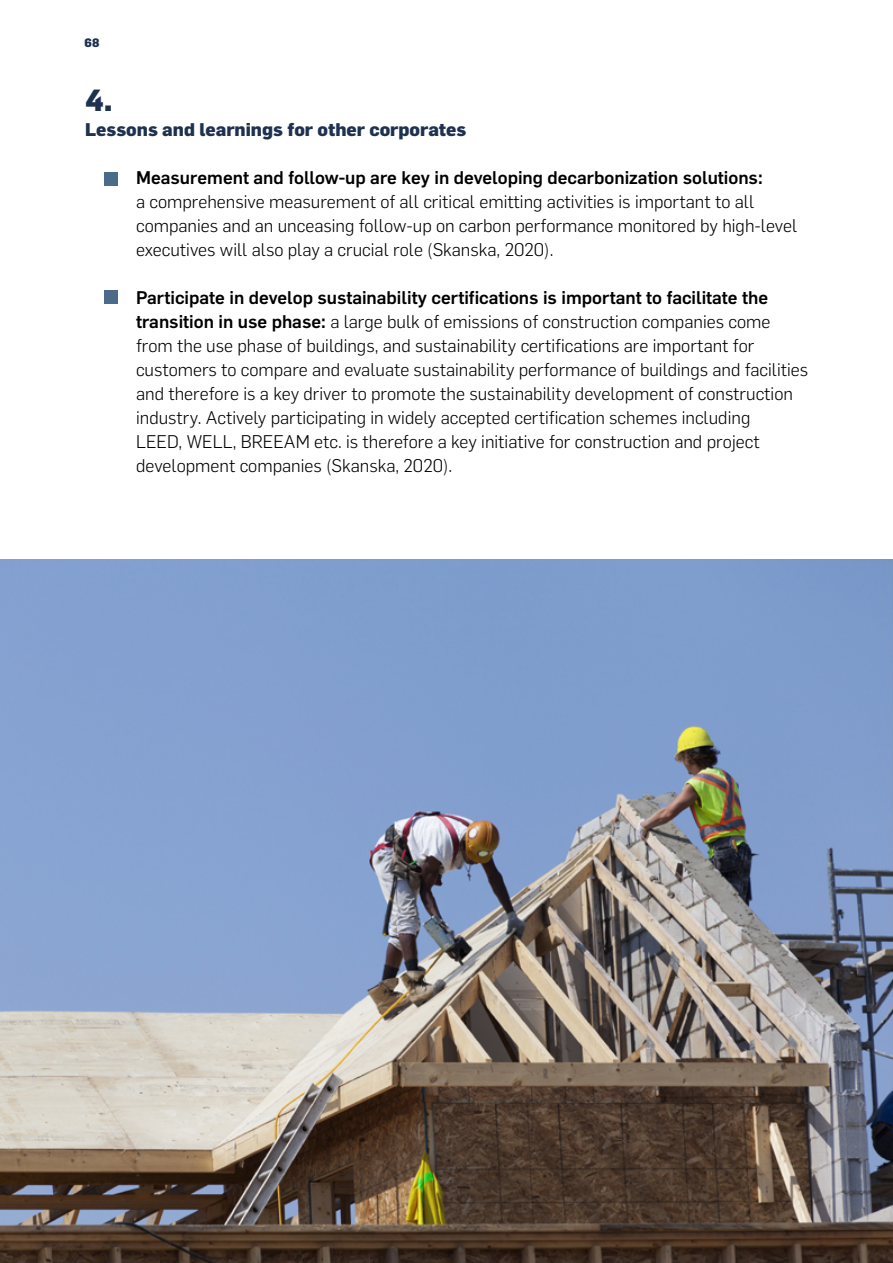
<style>
.page{position:relative;width:893px;height:1263px;background:#fff}
.page>*{position:absolute;margin:0;border:0;box-sizing:border-box;transform-origin:0 0}
.t1{font:800 30px "Flama";color:#1e3250}
.t2{font:300 18px/24px "Flama";color:#000}
.t3{font:500 18px "Flama";color:#000}
.t4{font:800 18px "Flama";color:#1e3250}
.t5{font:800 12px "Flama";color:#1e3250}
.s1{font-weight:500}
</style>
<div class="page">
<img style="left:0;top:560px;width:893px;height:703px">
<div style="left:104px;top:172px;width:13px;height:13px;background:#4c6b8b"></div>
<div style="left:104px;top:290px;width:13px;height:14px;background:#4c6b8b"></div>
<p class="t5" style="left:85px;top:35px;width:16px">68</p>
<h1 class="t1" style="left:85px;top:81px;width:29px">4.</h1>
<p class="t4" style="left:85px;top:119px;width:383px">Lessons and learnings for other corporates</p>
<p class="t3" style="left:136px;top:165px;width:628px">Measurement and follow-up are key in developing decarbonization solutions:</p>
<p class="t2" style="left:136px;top:189px;width:663px">a comprehensive measurement of all critical emitting activities is important to all companies and an unceasing follow-up on carbon performance monitored by high-level executives will also play a crucial role (Skanska, 2020).</p>
<p class="t2" style="left:136px;top:285px;width:674px"><span class="s1">Participate in develop sustainability certifications is important to facilitate the transition in use phase:</span> a large bulk of emissions of construction companies come from the use phase of buildings, and sustainability certifications are important for customers to compare and evaluate sustainability performance of buildings and facilities and therefore is a key driver to promote the sustainability development of construction industry. Actively participating in widely accepted certification schemes including<br>LEED, WELL, BREEAM etc. is therefore a key initiative for construction and project development companies (Skanska, 2020).</p>
</div>
